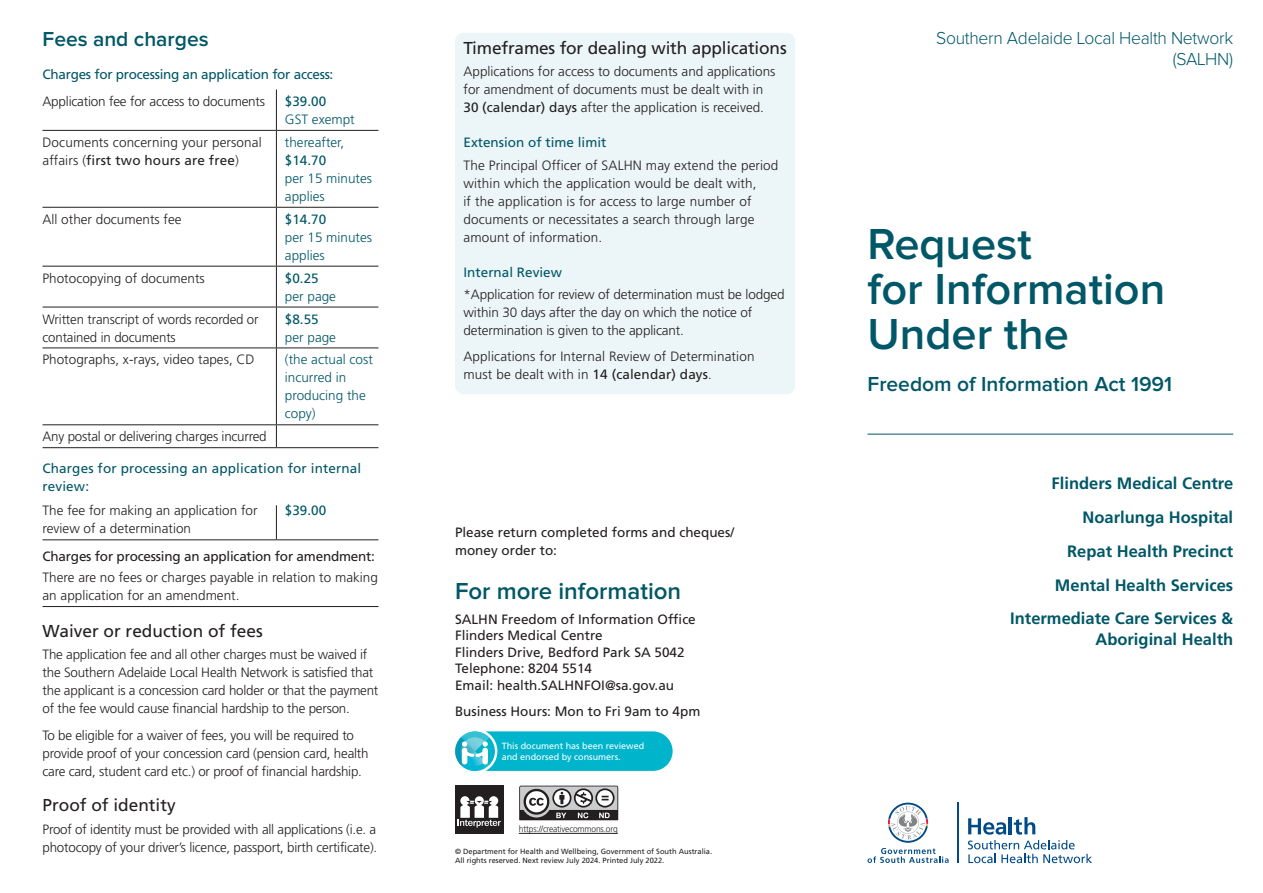
<style>
.page{position:relative;width:1263px;height:893px;background:#fff}
.page>*{position:absolute;margin:0;border:0;box-sizing:border-box;transform-origin:0 0}
.t1{font:600 45px/45px "Proxima Nova";color:#005767}
.t2{font:600 24px "Proxima Nova";color:#005767}
.t3{font:600 21px "Proxima Nova";color:#005767}
.t4{font:300 18px/21px "Proxima Nova";letter-spacing:-.015em;color:#005767;text-align:right}
.t5{font:17.25px "Frutiger";letter-spacing:-.01em;color:#231f20}
.t6{font:700 16.5px/33.8px "Frutiger";color:#005767;text-align:right}
.t7{font:300 13.5px/18px "Frutiger";letter-spacing:-.01em;color:#231f20}
.t8{font:300 13.5px/18px "Frutiger";letter-spacing:.01em;color:#231f20}
.t9{font:13.5px/16.5px "Frutiger";color:#231f20}
.t10{font:13.5px/18px "Frutiger";color:#005767}
.t11{font:300 13.5px/18px "Frutiger";color:#005767}
.t12{font:13.5px "Frutiger";letter-spacing:-.02em;color:#005767}
.t13{font:9px/10.5px "Frutiger";color:#fff}
.t14{font:300 9px "Frutiger";letter-spacing:-.015em;color:#231f20;scale:.94 1}
.t15{font:7.5px/9px "Frutiger";color:#231f20}
.s1{font-weight:400}
</style>
<div class="page">
<hr style="left:957px;top:802px;width:1px;height:61px;background:#004b87">
<svg style="left:968px;top:817px;width:124px;height:46px"></svg>
<svg style="left:867px;top:803px;width:82px;height:60px"></svg>
<div style="left:455px;top:33px;width:340px;height:361px;background:#ecf5f7;border-radius:9px"></div>
<hr style="left:276px;top:89px;width:1px;height:41px;background:#231f20">
<hr style="left:43px;top:130px;width:233px;height:1px;background:#231f20">
<hr style="left:276px;top:130px;width:102px;height:1px;background:#231f20">
<hr style="left:276px;top:131px;width:1px;height:76px;background:#231f20">
<hr style="left:43px;top:207px;width:233px;height:1px;background:#231f20">
<hr style="left:276px;top:207px;width:102px;height:1px;background:#231f20">
<hr style="left:276px;top:208px;width:1px;height:58px;background:#231f20">
<hr style="left:43px;top:266px;width:233px;height:1px;background:#231f20">
<hr style="left:276px;top:266px;width:102px;height:1px;background:#231f20">
<hr style="left:276px;top:267px;width:1px;height:40px;background:#231f20">
<hr style="left:43px;top:307px;width:233px;height:1px;background:#231f20">
<hr style="left:276px;top:307px;width:102px;height:1px;background:#231f20">
<hr style="left:276px;top:307px;width:1px;height:41px;background:#231f20">
<hr style="left:43px;top:348px;width:233px;height:1px;background:#231f20">
<hr style="left:276px;top:348px;width:102px;height:1px;background:#231f20">
<hr style="left:276px;top:348px;width:1px;height:76px;background:#231f20">
<hr style="left:43px;top:424px;width:233px;height:1px;background:#231f20">
<hr style="left:276px;top:424px;width:102px;height:1px;background:#231f20">
<svg style="left:276px;top:425px;width:1px;height:22px"></svg>
<hr style="left:43px;top:447px;width:233px;height:1px;background:#231f20">
<hr style="left:276px;top:447px;width:102px;height:1px;background:#231f20">
<hr style="left:276px;top:505px;width:1px;height:34px;background:#231f20">
<hr style="left:43px;top:539px;width:233px;height:1px;background:#231f20">
<hr style="left:276px;top:539px;width:102px;height:1px;background:#231f20">
<hr style="left:43px;top:606px;width:335px;height:1px;background:#231f20">
<svg style="left:455px;top:731px;width:218px;height:40px;background:#1cbcd0"></svg>
<div style="left:455px;top:785px;width:48px;height:49px;background:#231f20"></div>
<svg style="left:458px;top:796px;width:43px;height:31px"></svg>
<svg style="left:519px;top:786px;width:99px;height:34px"></svg>
<hr style="left:519px;top:833px;width:99px;height:1px;background:#231f20">
<hr style="left:867px;top:434px;width:366px;height:1px;background:#005767">
<h3 class="t3" style="left:43px;top:30px;width:168px">Fees and charges</h3>
<p class="t12" style="left:43px;top:67px;width:292px">Charges for processing an application for access:</p>
<p class="t7" style="left:43px;top:93px;width:224px">Application fee for access to documents</p>
<p class="t10" style="left:285px;top:92px;width:43px">$39.00</p>
<p class="t11" style="left:285px;top:111px;width:71px">GST exempt</p>
<p class="t8" style="left:43px;top:133px;width:221px">Documents concerning your personal affairs (<span class="s1">first two hours are free</span>)</p>
<p class="t11" style="left:285px;top:133px;width:61px">thereafter,</p>
<p class="t10" style="left:285px;top:151px;width:43px">$14.70</p>
<p class="t11" style="left:285px;top:169px;width:89px">per 15 minutes applies</p>
<p class="t7" style="left:43px;top:210px;width:141px">All other documents fee</p>
<p class="t10" style="left:285px;top:210px;width:43px">$14.70</p>
<p class="t11" style="left:285px;top:228px;width:89px">per 15 minutes applies</p>
<p class="t7" style="left:43px;top:269px;width:164px">Photocopying of documents</p>
<p class="t10" style="left:285px;top:269px;width:35px">$0.25</p>
<p class="t11" style="left:285px;top:287px;width:53px">per page</p>
<p class="t7" style="left:43px;top:310px;width:218px">Written transcript of words recorded or contained in documents</p>
<p class="t10" style="left:285px;top:310px;width:35px">$8.55</p>
<p class="t11" style="left:285px;top:328px;width:53px">per page</p>
<p class="t7" style="left:43px;top:351px;width:214px">Photographs, x-rays, video tapes, CD</p>
<p class="t11" style="left:285px;top:351px;width:89px">(the actual cost incurred in producing the copy)</p>
<p class="t7" style="left:43px;top:428px;width:226px">Any postal or delivering charges incurred</p>
<p class="t10" style="left:43px;top:459px;width:320px">Charges for processing an application for internal review:</p>
<p class="t7" style="left:43px;top:502px;width:217px">The fee for making an application for review of a determination</p>
<p class="t10" style="left:285px;top:502px;width:43px">$39.00</p>
<p class="t9" style="left:43px;top:548px;width:334px">Charges for processing an application for amendment:</p>
<p class="t7" style="left:43px;top:569px;width:337px">There are no fees or charges payable in relation to making an application for an amendment.</p>
<p class="t5" style="left:43px;top:621px;width:222px">Waiver or reduction of fees</p>
<p class="t7" style="left:43px;top:646px;width:337px">The application fee and all other charges must be waived if the Southern Adelaide Local Health Network is satisfied that the applicant is a concession card holder or that the payment of the fee would cause financial hardship to the person.</p>
<p class="t7" style="left:43px;top:726px;width:328px">To be eligible for a waiver of fees, you will be required to provide proof of your concession card (pension card, health care card, student card etc.) or proof of financial hardship.</p>
<p class="t5" style="left:43px;top:795px;width:135px">Proof of identity</p>
<p class="t7" style="left:43px;top:820px;width:336px">Proof of identity must be provided with all applications (i.e. a photocopy of your driver’s licence, passport, birth certificate).</p>
<p class="t5" style="left:463px;top:38px;width:325px">Timeframes for dealing with applications</p>
<p class="t7" style="left:463px;top:63px;width:313px">Applications for access to documents and applications for amendment of documents must be dealt with in<br><span class="s1">30 (calendar) days</span> after the application is received.</p>
<p class="t10" style="left:463px;top:134px;width:144px">Extension of time limit</p>
<p class="t8" style="left:463px;top:156px;width:316px">The Principal Officer of SALHN may extend the period within which the application would be dealt with,<br>if the application is for access to large number of documents or necessitates a search through large amount of information.</p>
<p class="t10" style="left:463px;top:263px;width:100px">Internal Review</p>
<p class="t7" style="left:463px;top:285px;width:323px">*Application for review of determination must be lodged within 30 days after the day on which the notice of determination is given to the applicant.</p>
<p class="t8" style="left:463px;top:348px;width:292px">Applications for Internal Review of Determination must be dealt with in <span class="s1">14 (calendar) days</span>.</p>
<p class="t9" style="left:455px;top:523px;width:281px;line-height:18px">Please return completed forms and cheques/ money order to:</p>
<h2 class="t2" style="left:455px;top:580px;width:228px">For more information</h2>
<p class="t9" style="left:455px;top:611px;width:242px">SALHN Freedom of Information Office<br>Flinders Medical Centre<br>Flinders Drive, Bedford Park SA 5042<br>Telephone: 8204 5514<br>Email: health.SALHNFOI@sa.gov.au</p>
<p class="t9" style="left:455px;top:703px;width:247px">Business Hours: Mon to Fri 9am to 4pm</p>
<p class="t13" style="left:502px;top:741px;width:144px">This document has been reviewed and endorsed by consumers.</p>
<p class="t14" style="left:519px;top:824px;width:107px">https://creativecommons.org</p>
<p class="t15" style="left:455px;top:847px;width:259px">© Department for Health and Wellbeing, Government of South Australia.<br>All rights reserved. Next review July 2024. Printed July 2022.</p>
<h3 class="t4" style="left:936px;top:28px;width:299px">Southern Adelaide Local Health Network (SALHN)</h3>
<h1 class="t1" style="left:867px;top:223px;width:299px">Request<br>for Information<br>Under the</h1>
<h3 class="t3" style="left:867px;top:374px;width:306px">Freedom of Information Act 1991</h3>
<p class="t6" style="left:1010px;top:467px;width:224px">Flinders Medical Centre<br>Noarlunga Hospital<br>Repat Health Precinct<br>Mental Health Services<br>Intermediate Care Services &amp;</p>
<p class="t6" style="left:1095px;top:623px;width:139px">Aboriginal Health</p>
</div>
